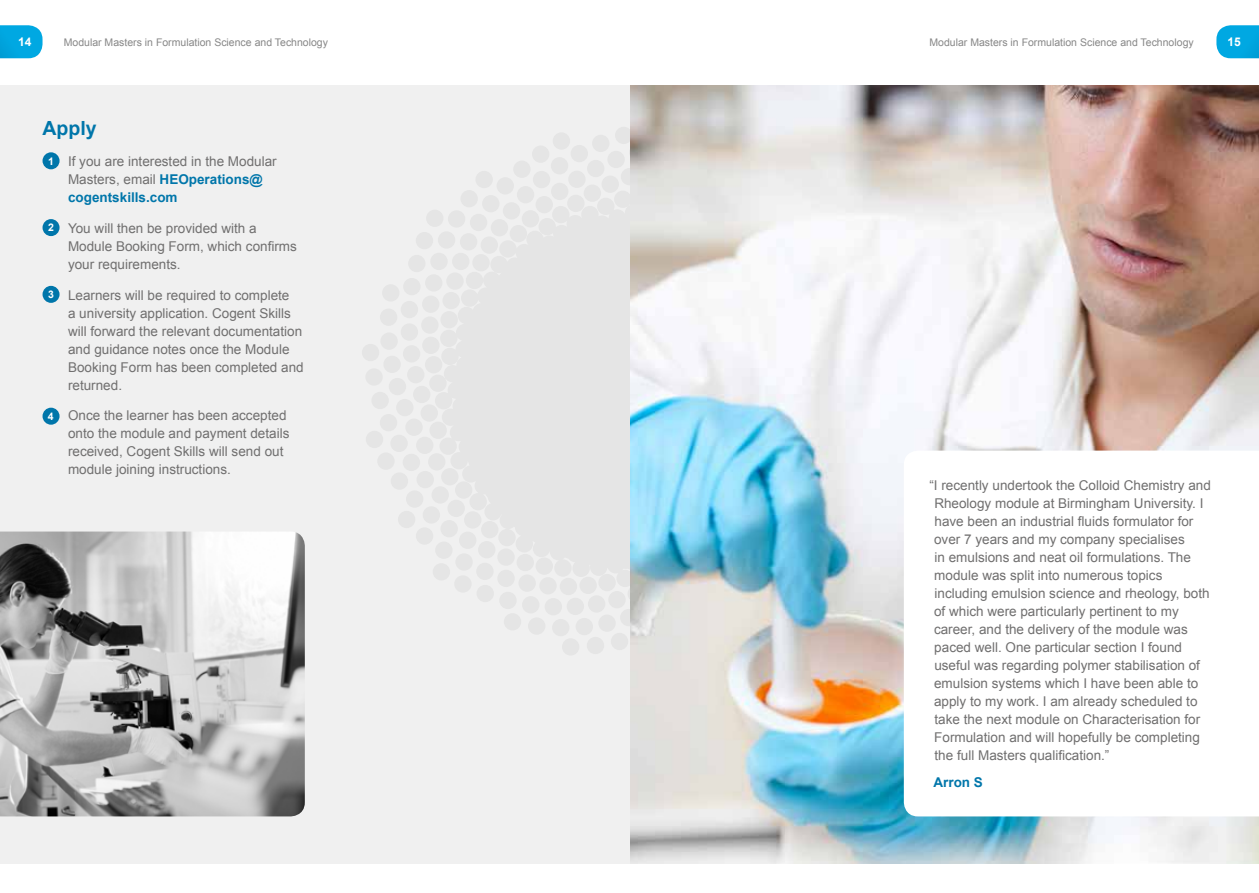
<style>
.page{position:relative;width:1259px;height:893px;background:#fff}
.page>*{position:absolute;margin:0;border:0;box-sizing:border-box;transform-origin:0 0}
.t1{font:700 19.5px "Arial";color:#0076aa}
.t2{font:13.5px/18px "Arial";color:#706f6f}
.t3{font:700 13.5px "Arial";color:#0076aa}
.t4{font:700 12px "Arial";color:#fff}
.t5{font:10.5px "Arial";color:#878787}
.s1{font-weight:700;font-size:10.5px;color:#fff}
.s2{font-weight:700;color:#0076aa}
</style>
<div class="page">
<svg style="left:1216px;top:25px;width:43px;height:33px"></svg>
<svg style="left:0;top:25px;width:43px;height:33px"></svg>
<img style="left:629px;top:85px;width:630px;height:778px">
<svg style="left:904px;top:451px;width:355px;height:365px"></svg>
<div style="left:0;top:85px;width:629px;height:778px;background:#f0f0f0"></div>
<svg style="left:362px;top:127px;width:267px;height:528px;fill:#e5e5e5"></svg>
<div style="left:43px;top:152px;width:17px;height:17px;background:#0076aa;border-radius:50%"></div>
<div style="left:43px;top:219px;width:17px;height:17px;background:#0076aa;border-radius:50%"></div>
<div style="left:43px;top:286px;width:17px;height:17px;background:#0076aa;border-radius:50%"></div>
<div style="left:43px;top:408px;width:17px;height:17px;background:#0076aa;border-radius:50%"></div>
<img style="left:0;top:531px;width:305px;height:285px">
<p class="t4" style="left:18px;top:34px;width:15px">14</p>
<p class="t5" style="left:64px;top:36px;width:266px">Modular Masters in Formulation Science and Technology</p>
<p class="t5" style="left:929px;top:36px;width:266px">Modular Masters in Formulation Science and Technology</p>
<p class="t4" style="left:1227px;top:34px;width:15px">15</p>
<h1 class="t1" style="left:43px;top:116px;width:56px">Apply</h1>
<p class="t2" style="left:68px;top:153px;width:210px;text-indent:-20px"><span class="s1">1</span> If you are interested in the Modular<br>Masters, email <span class="s2">HEOperations@ cogentskills.com</span></p>
<p class="t2" style="left:68px;top:219px;width:230px;text-indent:-20px"><span class="s1">2</span> You will then be provided with a<br>Module Booking Form, which confirms your requirements.</p>
<p class="t2" style="left:68px;top:286px;width:237px;text-indent:-20px"><span class="s1">3</span> Learners will be required to complete<br>a university application. Cogent Skills will forward the relevant documentation and guidance notes once the Module Booking Form has been completed and returned.</p>
<p class="t2" style="left:68px;top:407px;width:223px;text-indent:-20px"><span class="s1">4</span> Once the learner has been accepted onto the module and payment details received, Cogent Skills will send out module joining instructions.</p>
<p class="t2" style="left:934px;top:477px;width:278px;text-indent:-5px">“I recently undertook the Colloid Chemistry and Rheology module at Birmingham University. I have been an industrial fluids formulator for over 7 years and my company specialises<br>in emulsions and neat oil formulations. The module was split into numerous topics including emulsion science and rheology, both of which were particularly pertinent to my career, and the delivery of the module was paced well. One particular section I found useful was regarding polymer stabilisation of emulsion systems which I have been able to apply to my work. I am already scheduled to take the next module on Characterisation for Formulation and will hopefully be completing the full Masters qualification.”</p>
<p class="t3" style="left:933px;top:773px;width:51px">Arron S</p>
</div>
